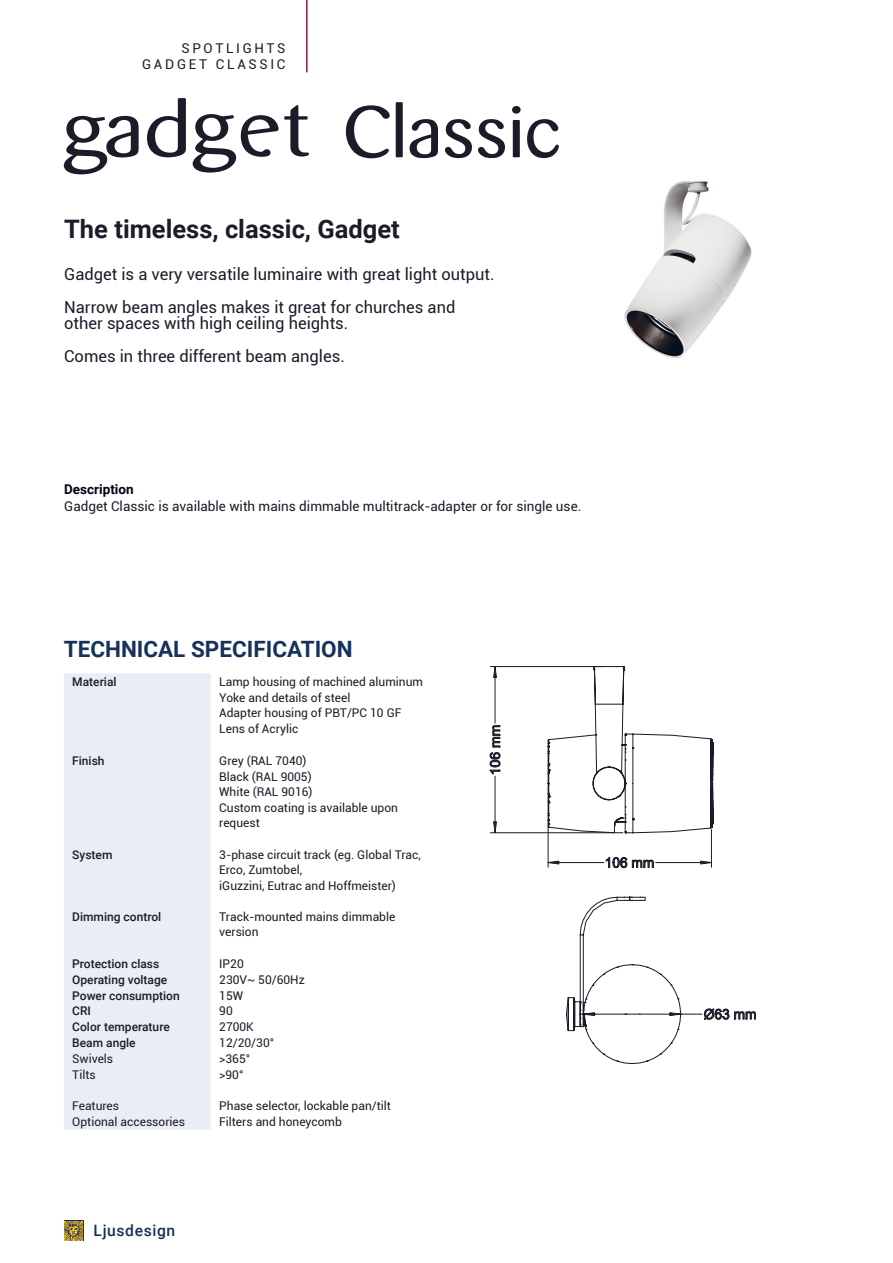
<style>
.page{position:relative;width:893px;height:1263px;background:#fff}
.page>*{position:absolute;margin:0;border:0;box-sizing:border-box;transform-origin:0 0}
.t1{font:72px "Barmeno";color:#1c1b29;scale:1.1 1}
.t2{font:700 25.5px "Roboto";color:#1c1b29}
.t3{font:700 22.5px "Roboto";color:#16325b}
.t4{font:16.5px/33px "Roboto";color:#1c1b29}
.t5{font:500 15.6px "Roboto";letter-spacing:.04em;color:#16325b}
.t6{font:13.5px "Roboto";color:#1c1b29}
.t7{font:13.5px/16.2px "Roboto";letter-spacing:.2em;color:#1c1b29;text-align:right}
.t8{font:700 13.5px "Roboto";color:#000516}
.t9{font:12px/15.6px "Roboto";color:#1c1b29}
.t10{font:500 12px "Roboto";color:#1c1b29}
</style>
<div class="page">
<svg style="left:64px;top:1220px;width:19px;height:21px"></svg>
<svg style="left:64px;top:1221px;width:19px;height:19px"></svg>
<div style="left:64px;top:673px;width:147px;height:456px;background:#e9eef4"></div>
<hr style="left:306px;top:0;width:2px;height:72px;background:#93182b">
<img style="left:624px;top:181px;width:128px;height:177px">
<svg style="left:64px;top:116px;width:75px;height:58px"></svg>
<svg style="left:147px;top:98px;width:39px;height:59px"></svg>
<svg style="left:193px;top:114px;width:85px;height:59px"></svg>
<svg style="left:284px;top:105px;width:25px;height:52px"></svg>
<svg style="left:681px;top:735px;width:32px;height:133px"></svg>
<svg style="left:490px;top:666px;width:191px;height:398px"></svg>
<svg style="left:493px;top:666px;width:4px;height:12px"></svg>
<svg style="left:493px;top:821px;width:4px;height:12px"></svg>
<svg style="left:489px;top:725px;width:12px;height:49px"></svg>
<hr style="left:656px;top:862px;width:45px;height:1px;background:#1c1b29">
<hr style="left:559px;top:862px;width:45px;height:1px;background:#1c1b29">
<hr style="left:711px;top:830px;width:1px;height:37px;background:#1c1b29">
<hr style="left:548px;top:826px;width:1px;height:41px;background:#1c1b29">
<svg style="left:548px;top:861px;width:11px;height:3px"></svg>
<svg style="left:700px;top:861px;width:11px;height:3px"></svg>
<svg style="left:605px;top:857px;width:49px;height:11px"></svg>
<hr style="left:594px;top:1014px;width:76px;height:1px;background:#1c1b29">
<svg style="left:584px;top:1012px;width:11px;height:4px"></svg>
<svg style="left:670px;top:1008px;width:86px;height:16px"></svg>
<p class="t7" style="left:142px;top:39px;width:145px">SPOTLIGHTS<br>GADGET CLASSIC</p>
<h1 class="t1" style="left:343px;top:91px;width:199px">Classic</h1>
<h2 class="t2" style="left:64px;top:211px;width:337px">The timeless, classic, Gadget</h2>
<h3 class="t4" style="left:64px;top:257px;width:432px">Gadget is a very versatile luminaire with great light output.<br>Narrow beam angles makes it great for churches and</h3>
<h3 class="t4" style="left:64px;top:306px;width:286px">other spaces with high ceiling heights.<br>Comes in three different beam angles.</h3>
<p class="t8" style="left:64px;top:480px;width:71px">Description</p>
<p class="t6" style="left:64px;top:496px;width:519px">Gadget Classic is available with mains dimmable multitrack-adapter or for single use.</p>
<h3 class="t3" style="left:64px;top:633px;width:290px">TECHNICAL SPECIFICATION</h3>
<p class="t10" style="left:72px;top:673px;width:46px">Material</p>
<p class="t9" style="left:219px;top:673px;width:205px">Lamp housing of machined aluminum<br>Yoke and details of steel<br>Adapter housing of PBT/PC 10 GF<br>Lens of Acrylic</p>
<p class="t10" style="left:72px;top:752px;width:34px">Finish</p>
<p class="t9" style="left:219px;top:752px;width:180px">Grey (RAL 7040)<br>Black (RAL 9005)<br>White (RAL 9016)<br>Custom coating is available upon request</p>
<p class="t10" style="left:72px;top:846px;width:42px">System</p>
<p class="t9" style="left:219px;top:846px;width:203px">3-phase circuit track (eg. Global Trac,<br>Erco, Zumtobel,<br>iGuzzini, Eutrac and Hoffmeister)</p>
<p class="t10" style="left:72px;top:909px;width:90px">Dimming control</p>
<p class="t9" style="left:219px;top:909px;width:178px;line-height:15px">Track-mounted mains dimmable version</p>
<p class="t10" style="left:72px;top:955px;width:88px">Protection class</p>
<p class="t9" style="left:219px;top:955px;width:26px">IP20</p>
<p class="t10" style="left:72px;top:971px;width:97px">Operating voltage</p>
<p class="t9" style="left:219px;top:971px;width:87px">230V~ 50/60Hz</p>
<p class="t10" style="left:72px;top:987px;width:109px">Power consumption</p>
<p class="t9" style="left:219px;top:987px;width:25px">15W</p>
<p class="t10" style="left:72px;top:1003px;width:20px">CRI</p>
<p class="t9" style="left:219px;top:1003px;width:15px">90</p>
<p class="t10" style="left:72px;top:1018px;width:99px">Color temperature</p>
<p class="t9" style="left:219px;top:1019px;width:36px">2700K</p>
<p class="t10" style="left:72px;top:1034px;width:65px">Beam angle</p>
<p class="t9" style="left:219px;top:1034px;width:56px">12/20/30°</p>
<p class="t9" style="left:72px;top:1050px;width:42px">Swivels</p>
<p class="t9" style="left:219px;top:1050px;width:33px">&gt;365°</p>
<p class="t9" style="left:72px;top:1066px;width:25px">Tilts</p>
<p class="t9" style="left:219px;top:1066px;width:26px">&gt;90°</p>
<p class="t9" style="left:72px;top:1098px;width:48px">Features</p>
<p class="t9" style="left:219px;top:1098px;width:173px">Phase selector, lockable pan/tilt</p>
<p class="t9" style="left:72px;top:1113px;width:114px">Optional accessories</p>
<p class="t9" style="left:219px;top:1113px;width:124px">Filters and honeycomb</p>
<h3 class="t5" style="left:94px;top:1220px;width:83px">Ljusdesign</h3>
</div>
